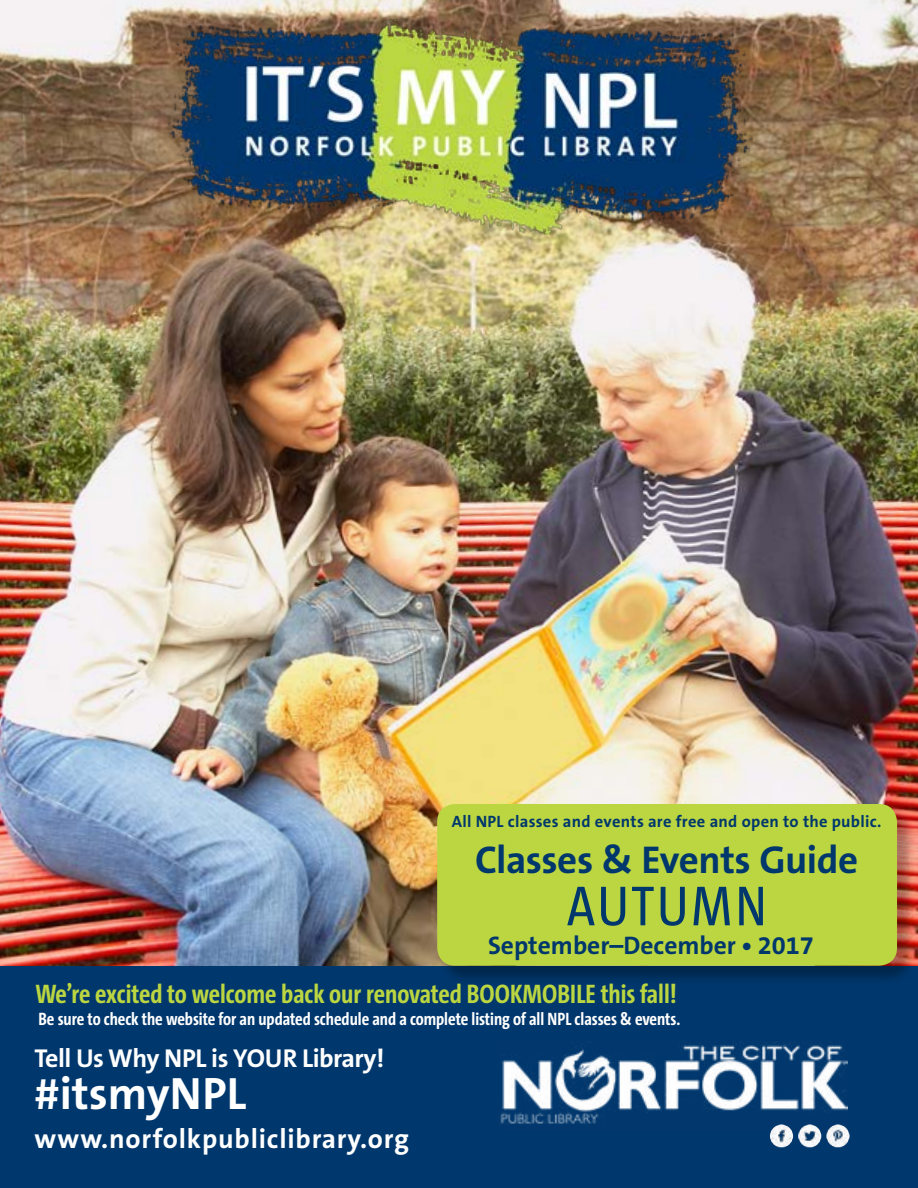
<style>
.page{position:relative;width:918px;height:1188px;background:#fff}
.page>*{position:absolute;margin:0;border:0;box-sizing:border-box;transform-origin:0 0}
.t1{font:57px "The Sans Cd LF5 Plain";letter-spacing:.045em;color:#00376c}
.t2{font:700 45.6px "The Sans B W7";color:#fff}
.t3{font:700 39px "The Sans B W7";letter-spacing:-.015em;color:#00376c}
.t4{font:700 27.45px "The Sans B W7";letter-spacing:.03em;color:#fff}
.t5{font:700 27px "The Sans Cd LF7";color:#bcd641}
.t6{font:700 25.95px "The Sans B W7";letter-spacing:-.02em;color:#fff}
.t7{font:700 25.5px "The Sans B W7";color:#00376c}
.t8{font:700 18px "The Sans Cd LF7";color:#fff}
.t9{font:700 16.5px "The Sans B W7";letter-spacing:.015em;color:#00376c}
</style>
<div class="page">
<img style="left:0;top:0;width:918px;height:967px">
<div style="left:0;top:967px;width:918px;height:221px;background:#00376c"></div>
<img style="left:167px;top:19px;width:586px;height:215px">
<img style="left:498px;top:1043px;width:349px;height:81px">
<img style="left:770px;top:1124px;width:23px;height:23px">
<img style="left:798px;top:1124px;width:23px;height:23px">
<img style="left:826px;top:1124px;width:24px;height:23px">
<div style="left:440px;top:807px;width:475px;height:178px;background:#000;opacity:.3"></div>
<div style="left:437px;top:804px;width:460px;height:162px;background:#bcd641;border-radius:18px"></div>
<p class="t9" style="left:452px;top:810px;width:431px">All NPL classes and events are free and open to the public.</p>
<h3 class="t3" style="left:475px;top:835px;width:384px">Classes &amp; Events Guide</h3>
<h1 class="t1" style="left:567px;top:869px;width:201px">AUTUMN</h1>
<h3 class="t7" style="left:488px;top:929px;width:327px">September–December • 2017</h3>
<h3 class="t5" style="left:35px;top:977px;width:643px">We’re excited to welcome back our renovated BOOKMOBILE this fall!</h3>
<p class="t8" style="left:39px;top:1007px;width:643px">Be sure to check the website for an updated schedule and a complete listing of all NPL classes &amp; events.</p>
<h3 class="t6" style="left:35px;top:1041px;width:351px">Tell Us Why NPL is YOUR Library!</h3>
<h2 class="t2" style="left:35px;top:1065px;width:213px">#itsmyNPL</h2>
<h3 class="t4" style="left:35px;top:1121px;width:376px">www.norfolkpubliclibrary.org</h3>
</div>
